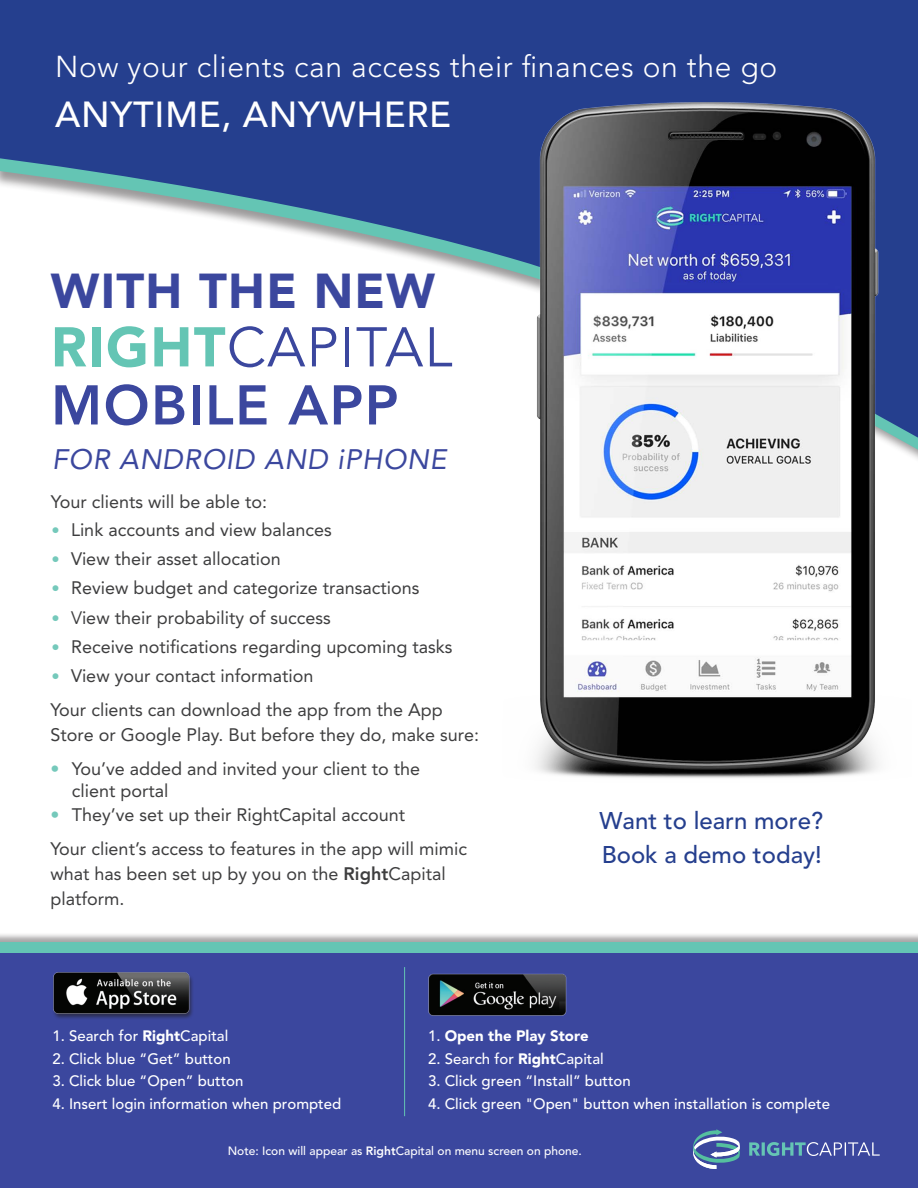
<style>
.page{position:relative;width:918px;height:1188px;background:#fff}
.page>*{position:absolute;margin:0;border:0;box-sizing:border-box;transform-origin:0 0}
.t1{font:800 55.35px/58.1px "Avenir LT Std";letter-spacing:.025em;color:#3b479e}
.t2{font:900 48.6px "Avenir LT Std";letter-spacing:.025em;color:#3b479e}
.t3{font:500 36px "Avenir LT Std";letter-spacing:.02em;color:#fff}
.t4{font:300 30px "Avenir LT Std";letter-spacing:.02em;color:#fff}
.t5{font:italic 28.05px "Avenir LT Std";letter-spacing:.03em;color:#3b479e}
.t6{font:500 24px/33.6px "Avenir LT Std";color:#253f8e}
.t7{font:18px/34.2px "Avenir LT Std";color:#3e3e3f}
.t8{font:500 15px "Avenir LT Std";color:#fff}
.t9{font:900 15px "Avenir LT Std";color:#fff}
.t10{font:500 12px "Avenir LT Std";color:#fff}
.s1{font-weight:900;color:#64c5b4}
.s2{font-weight:400}
.s3{font-weight:500;font-size:16.5px;color:#75c9bb}
.s4{font-style:inherit}
.s5{font-weight:500;color:#75c9bb}
.s6{font-weight:800}
.s7{font-weight:500}
.s8{font-weight:900}
</style>
<div class="page">
<svg style="left:0;top:0;width:918px;height:266px;background:#48609f"></svg>
<div style="left:0;top:949px;width:918px;height:239px;background:#3b479e"></div>
<div style="left:0;top:932px;width:918px;height:21px;background:#231f20;opacity:.4"></div>
<div style="left:0;top:942px;width:918px;height:10px;background:#64c5b4"></div>
<hr style="left:404px;top:967px;width:1px;height:149px;background:#64c5b4">
<img style="left:448px;top:85px;width:470px;height:693px">
<div style="left:53px;top:973px;width:142px;height:47px;background:#231f20;opacity:.6"></div>
<img style="left:53px;top:972px;width:142px;height:43px">
<img style="left:428px;top:973px;width:139px;height:43px">
<svg style="left:693px;top:1129px;width:47px;height:40px"></svg>
<svg style="left:749px;top:1142px;width:131px;height:14px"></svg>
<h3 class="t4" style="left:55px;top:49px;width:724px">Now your clients can access their finances on the go</h3>
<h3 class="t3" style="left:55px;top:93px;width:398px">ANYTIME, ANYWHERE</h3>
<h2 class="t2" style="left:51px;top:262px;width:386px">WITH THE NEW</h2>
<h1 class="t1" style="left:51px;top:318px;width:403px"><span class="s1">RIGHT</span><span class="s2">CAPITAL<br></span>MOBILE APP</h1>
<h3 class="t5" style="left:52px;top:442px;width:396px">FOR ANDROID AND iPHONE</h3>
<p class="t7" style="left:51px;top:485px;width:218px">Your clients will be able to:</p>
<p class="t7" style="left:52px;top:512px;width:282px"><span class="s3">•</span> Link accounts and view balances</p>
<p class="t7" style="left:52px;top:542px;width:231px"><span class="s3">•</span> View their asset allocation</p>
<p class="t7" style="left:52px;top:571px;width:369px"><span class="s3">•</span> Review budget and categorize transactions</p>
<p class="t7" style="left:52px;top:600px;width:281px"><span class="s3">•</span> <span class="s4">V</span>iew their probability of success</p>
<p class="t7" style="left:52px;top:630px;width:402px"><span class="s3">•</span> Receive notifications regarding upcoming tasks</p>
<p class="t7" style="left:50px;top:659px;width:394px"><span class="s3">•</span> View your contact information<br>Your clients can download the app from the App</p>
<p class="t7" style="left:50px;top:718px;width:430px">Store or Google Play. But before they do, make sure:</p>
<p class="t7" style="left:72px;top:758px;width:350px;line-height:21.6px;text-indent:-21px"><span class="s5">•</span> You’ve added and invited your client to the client portal</p>
<p class="t7" style="left:50px;top:798px;width:418px"><span class="s5">•</span> They’ve set up their RightCapital account<br>Your client’s access to features in the app will mimic</p>
<p class="t7" style="left:50px;top:861px;width:397px;line-height:24.9px">what has been set up by you on the <span class="s6">Right</span>Capital platform.</p>
<h3 class="t6" style="left:599px;top:805px;width:225px">Want to learn more?<br>Book a demo today!</h3>
<p class="t9" style="left:428px;top:1027px;width:162px"><span class="s7">1.</span> Open the Play Store</p>
<p class="t8" style="left:428px;top:1050px;width:177px">2. Search for <span class="s8">Right</span>Capital</p>
<p class="t8" style="left:428px;top:1072px;width:204px">3. Click green “Install” button</p>
<p class="t8" style="left:428px;top:1095px;width:404px">4. Click green "Open" button when installation is complete</p>
<p class="t8" style="left:52px;top:1027px;width:177px">1. Search for <span class="s8">Right</span>Capital</p>
<p class="t8" style="left:52px;top:1050px;width:180px">2. Click blue “Get” button</p>
<p class="t8" style="left:52px;top:1072px;width:193px">3. Click blue “Open” button</p>
<p class="t8" style="left:52px;top:1095px;width:290px">4. Insert login information when prompted</p>
<p class="t10" style="left:228px;top:1144px;width:356px">Note: Icon will appear as <span class="s6">Right</span>Capital on menu screen on phone.</p>
</div>
